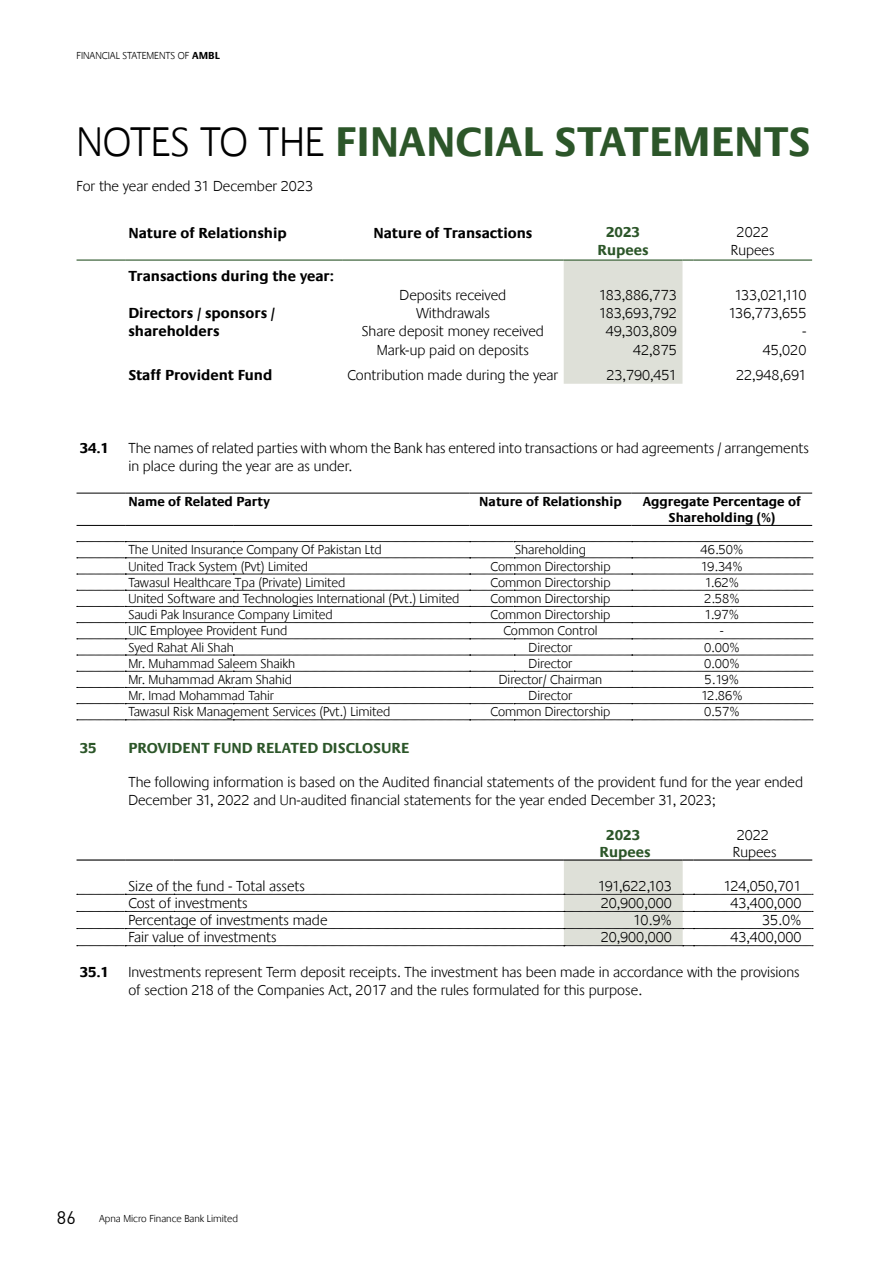
<style>
.page{position:relative;width:893px;height:1263px;background:#fff}
.page>*{position:absolute;margin:0;border:0;box-sizing:border-box;transform-origin:0 0}
.t1{font:700 42.75px "Praxis LT";color:#2c5629}
.t2{font:18px "DIN Pro";color:#000}
.t3{font:300 15px/18px "Praxis LT";color:#000}
.t4{font:700 15px/18px "Praxis LT";color:#000}
.t5{font:700 15px "Praxis LT";color:#2c5629}
.t6{font:300 15px "Praxis LT";letter-spacing:-.025em;color:#000}
.t7{font:300 15px "Praxis LT";letter-spacing:-.06em;color:#000}
.t8{font:300 13.5px "Praxis LT";color:#000}
.t9{font:700 13.5px/16.2px "Praxis LT";color:#000;text-align:center}
.t10{font:300 10.5px "Praxis LT";color:#000}
.s1{font-weight:700}
.s2{font-weight:300;color:#000}
</style>
<div class="page">
<hr style="left:77px;top:493px;width:48px;height:1px;background:#000">
<hr style="left:125px;top:493px;width:108px;height:1px;background:#000">
<hr style="left:233px;top:493px;width:237px;height:1px;background:#000">
<hr style="left:470px;top:493px;width:44px;height:1px;background:#000">
<hr style="left:514px;top:493px;width:118px;height:1px;background:#000">
<hr style="left:632px;top:493px;width:180px;height:1px;background:#000">
<hr style="left:77px;top:525px;width:48px;height:1px;background:#000">
<hr style="left:125px;top:525px;width:108px;height:1px;background:#000">
<hr style="left:233px;top:525px;width:237px;height:1px;background:#000">
<hr style="left:470px;top:525px;width:44px;height:1px;background:#000">
<hr style="left:514px;top:525px;width:118px;height:1px;background:#000">
<hr style="left:632px;top:525px;width:180px;height:1px;background:#000">
<svg style="left:77px;top:541px;width:736px;height:1px"></svg>
<svg style="left:77px;top:558px;width:736px;height:1px"></svg>
<svg style="left:77px;top:574px;width:736px;height:1px"></svg>
<svg style="left:77px;top:590px;width:736px;height:1px"></svg>
<svg style="left:77px;top:606px;width:736px;height:1px"></svg>
<svg style="left:77px;top:622px;width:736px;height:1px"></svg>
<svg style="left:77px;top:639px;width:736px;height:1px"></svg>
<svg style="left:77px;top:655px;width:736px;height:1px"></svg>
<svg style="left:77px;top:671px;width:736px;height:1px"></svg>
<svg style="left:77px;top:687px;width:736px;height:1px"></svg>
<svg style="left:77px;top:703px;width:736px;height:1px"></svg>
<svg style="left:77px;top:720px;width:736px;height:1px"></svg>
<svg style="left:77px;top:859px;width:736px;height:87px"></svg>
<hr style="left:693px;top:859px;width:119px;height:1px;background:#000">
<hr style="left:77px;top:259px;width:48px;height:2px;background:#2c5629">
<hr style="left:125px;top:259px;width:217px;height:2px;background:#2c5629">
<hr style="left:342px;top:259px;width:222px;height:2px;background:#2c5629">
<svg style="left:564px;top:259px;width:129px;height:125px;background:#dfe1d9"></svg>
<hr style="left:693px;top:259px;width:119px;height:2px;background:#2c5629">
<p class="t10" style="left:77px;top:50px;width:145px">FINANCIAL STATEMENTS OF <span class="s1">AMBL</span></p>
<h1 class="t1" style="left:77px;top:118px;width:736px"><span class="s2">NOTES TO THE</span> FINANCIAL STATEMENTS</h1>
<p class="t3" style="left:77px;top:178px;width:238px">For the year ended 31 December 2023</p>
<p class="t4" style="left:128px;top:224px;width:160px">Nature of Relationship</p>
<p class="t4" style="left:373px;top:224px;width:161px">Nature of Transactions</p>
<p class="t5" style="left:606px;top:224px;width:36px">2023</p>
<p class="t3" style="left:737px;top:223px;width:34px">2022</p>
<p class="t5" style="left:597px;top:242px;width:53px">Rupees</p>
<p class="t3" style="left:731px;top:241px;width:45px">Rupees</p>
<p class="t4" style="left:128px;top:268px;width:207px">Transactions during the year:</p>
<p class="t4" style="left:128px;top:304px;width:148px">Directors / sponsors / shareholders</p>
<p class="t3" style="left:400px;top:286px;width:108px">Deposits received</p>
<p class="t3" style="left:599px;top:286px;width:80px">183,886,773</p>
<p class="t7" style="left:734px;top:287px;width:74px">133,021,110</p>
<p class="t3" style="left:416px;top:304px;width:75px">Withdrawals</p>
<p class="t3" style="left:599px;top:304px;width:80px">183,693,792</p>
<p class="t3" style="left:728px;top:304px;width:79px">136,773,655</p>
<p class="t3" style="left:362px;top:323px;width:183px">Share deposit money received</p>
<p class="t3" style="left:606px;top:323px;width:73px">49,303,809</p>
<p class="t3" style="left:802px;top:323px;width:6px">-</p>
<p class="t3" style="left:377px;top:341px;width:154px">Mark-up paid on deposits</p>
<p class="t3" style="left:633px;top:341px;width:45px">42,875</p>
<p class="t3" style="left:763px;top:341px;width:45px">45,020</p>
<p class="t4" style="left:128px;top:366px;width:145px">Staff Provident Fund</p>
<p class="t3" style="left:348px;top:366px;width:212px">Contribution made during the year</p>
<p class="t3" style="left:606px;top:366px;width:72px">23,790,451</p>
<p class="t3" style="left:736px;top:366px;width:72px">22,948,691</p>
<p class="t4" style="left:80px;top:439px;width:31px">34.1</p>
<p class="t3" style="left:128px;top:439px;width:682px">The names of related parties with whom the Bank has entered into transactions or had agreements / arrangements in place during the year are as under.</p>
<p class="t9" style="left:128px;top:494px;width:143px">Name of Related Party</p>
<p class="t9" style="left:479px;top:494px;width:144px">Nature of Relationship</p>
<p class="t9" style="left:643px;top:494px;width:160px">Aggregate Percentage of<br>Shareholding (%)</p>
<p class="t8" style="left:128px;top:543px;width:255px">The United Insurance Company Of Pakistan Ltd</p>
<p class="t8" style="left:515px;top:543px;width:72px">Shareholding</p>
<p class="t8" style="left:700px;top:543px;width:44px">46.50%</p>
<p class="t8" style="left:128px;top:559px;width:181px">United Track System (Pvt) Limited</p>
<p class="t8" style="left:491px;top:559px;width:121px">Common Directorship</p>
<p class="t8" style="left:701px;top:559px;width:43px">19.34%</p>
<p class="t8" style="left:128px;top:575px;width:218px">Tawasul Healthcare Tpa (Private) Limited</p>
<p class="t8" style="left:491px;top:575px;width:121px">Common Directorship</p>
<p class="t8" style="left:705px;top:575px;width:36px">1.62%</p>
<p class="t8" style="left:128px;top:591px;width:333px">United Software and Technologies International (Pvt.) Limited</p>
<p class="t8" style="left:491px;top:591px;width:121px">Common Directorship</p>
<p class="t8" style="left:704px;top:591px;width:37px">2.58%</p>
<p class="t8" style="left:128px;top:607px;width:206px">Saudi Pak Insurance Company Limited</p>
<p class="t8" style="left:491px;top:607px;width:121px">Common Directorship</p>
<p class="t8" style="left:705px;top:607px;width:36px">1.97%</p>
<p class="t8" style="left:128px;top:624px;width:161px">UIC Employee Provident Fund</p>
<p class="t8" style="left:503px;top:624px;width:96px">Common Control</p>
<p class="t8" style="left:720px;top:624px;width:5px">-</p>
<p class="t8" style="left:128px;top:640px;width:107px">Syed Rahat Ali Shah</p>
<p class="t8" style="left:529px;top:640px;width:45px">Director</p>
<p class="t8" style="left:704px;top:640px;width:37px">0.00%</p>
<p class="t8" style="left:128px;top:656px;width:168px">Mr. Muhammad Saleem Shaikh</p>
<p class="t8" style="left:529px;top:656px;width:45px">Director</p>
<p class="t8" style="left:704px;top:656px;width:37px">0.00%</p>
<p class="t8" style="left:128px;top:672px;width:165px">Mr. Muhammad Akram Shahid</p>
<p class="t8" style="left:499px;top:672px;width:105px">Director/ Chairman</p>
<p class="t8" style="left:705px;top:672px;width:36px">5.19%</p>
<p class="t8" style="left:128px;top:688px;width:147px">Mr. Imad Mohammad Tahir</p>
<p class="t8" style="left:529px;top:688px;width:45px">Director</p>
<p class="t8" style="left:701px;top:688px;width:43px">12.86%</p>
<p class="t8" style="left:128px;top:705px;width:263px">Tawasul Risk Management Services (Pvt.) Limited</p>
<p class="t8" style="left:490px;top:705px;width:121px">Common Directorship</p>
<p class="t8" style="left:704px;top:705px;width:37px">0.57%</p>
<p class="t5" style="left:80px;top:740px;width:19px">35</p>
<p class="t5" style="left:128px;top:740px;width:282px">PROVIDENT FUND RELATED DISCLOSURE</p>
<p class="t3" style="left:128px;top:774px;width:676px">The following information is based on the Audited financial statements of the provident fund for the year ended<br>December 31, 2022 and Un-audited financial statements for the year ended December 31, 2023;</p>
<p class="t5" style="left:606px;top:826px;width:36px">2023</p>
<p class="t3" style="left:737px;top:826px;width:34px">2022</p>
<p class="t5" style="left:600px;top:843px;width:53px">Rupees</p>
<p class="t3" style="left:733px;top:843px;width:45px">Rupees</p>
<p class="t3" style="left:128px;top:877px;width:178px">Size of the fund - Total assets</p>
<p class="t6" style="left:598px;top:878px;width:76px">191,622,103</p>
<p class="t3" style="left:723px;top:877px;width:79px">124,050,701</p>
<p class="t3" style="left:128px;top:894px;width:121px">Cost of investments</p>
<p class="t3" style="left:601px;top:894px;width:73px">20,900,000</p>
<p class="t3" style="left:730px;top:894px;width:73px">43,400,000</p>
<p class="t3" style="left:128px;top:912px;width:201px">Percentage of investments made</p>
<p class="t3" style="left:633px;top:912px;width:40px">10.9%</p>
<p class="t3" style="left:762px;top:912px;width:41px">35.0%</p>
<p class="t3" style="left:128px;top:929px;width:150px">Fair value of investments</p>
<p class="t3" style="left:601px;top:929px;width:73px">20,900,000</p>
<p class="t3" style="left:730px;top:929px;width:73px">43,400,000</p>
<p class="t4" style="left:80px;top:963px;width:31px">35.1</p>
<p class="t3" style="left:128px;top:963px;width:673px">Investments represent Term deposit receipts. The investment has been made in accordance with the provisions of section 218 of the Companies Act, 2017 and the rules formulated for this purpose.</p>
<p class="t2" style="left:57px;top:1205px;width:20px">86</p>
<p class="t10" style="left:99px;top:1213px;width:140px">Apna Micro Finance Bank Limited</p>
</div>
